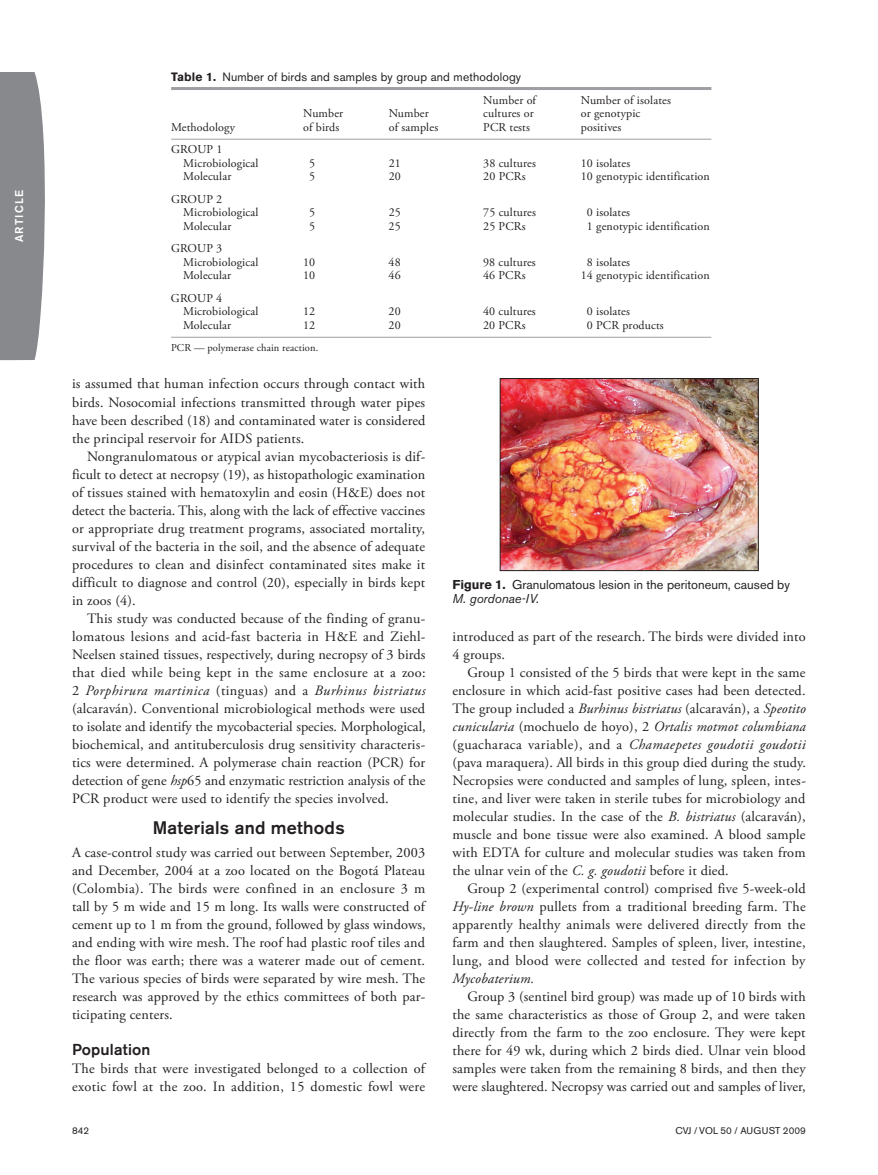
<style>
.page{position:relative;width:878px;height:1175px;background:#fff}
.page>*{position:absolute;margin:0;border:0;box-sizing:border-box;transform-origin:0 0}
.t1{font:500 18px "Akzidenz Grotesk BE";letter-spacing:.015em;color:#231f20}
.t2{font:500 15.75px "Akzidenz Grotesk BE";letter-spacing:.015em;color:#231f20}
.t3{font:14.25px/18px "Adobe Garamond Pro";letter-spacing:.01em;color:#231f20;text-align:justify}
.t4{font:italic 14.25px "Adobe Garamond Pro";letter-spacing:.01em;color:#231f20}
.t5{font:12.75px/13.5px "Akzidenz Grotesk BE";color:#231f20}
.t6{font:12px/13.5px "Adobe Garamond Pro";letter-spacing:.01em;color:#231f20}
.t7{font:12px "Akzidenz Grotesk BE";letter-spacing:.015em;color:#231f20}
.t8{font:500 11.25px "Akzidenz Grotesk BE";letter-spacing:.115em;color:#fff}
.t9{font:10.5px "Adobe Garamond Pro";letter-spacing:.01em;color:#231f20}
.t10{font:9.75px "Akzidenz Grotesk BE";color:#231f20}
.s1{font-weight:700}
.s2{font-style:italic}
</style>
<div class="page">
<div style="left:0;top:72px;width:45px;height:288px;background:#87898c"></div>
<hr style="left:171px;top:87px;width:540px;height:3px;background:#9d9fa2">
<hr style="left:171px;top:139px;width:540px;height:1px;background:#9d9fa2">
<hr style="left:171px;top:337px;width:540px;height:1px;background:#9d9fa2">
<img style="left:502px;top:380px;width:254px;height:189px">
<div style="left:500px;top:378px;width:258px;height:193px;border:1px solid #231f20"></div>
<p class="t8" style="left:12px;top:242px;width:54px;rotate:-90deg">ARTICLE</p>
<p class="t7" style="left:171px;top:70px;width:351px"><span class="s1">Table 1.</span> Number of birds and samples by group and methodology</p>
<p class="t6" style="left:483px;top:93px;width:54px">Number of</p>
<p class="t6" style="left:581px;top:93px;width:92px">Number of isolates</p>
<p class="t6" style="left:303px;top:107px;width:42px">Number</p>
<p class="t6" style="left:389px;top:107px;width:42px">Number</p>
<p class="t6" style="left:483px;top:107px;width:52px">cultures or</p>
<p class="t6" style="left:581px;top:107px;width:61px">or genotypic</p>
<p class="t6" style="left:171px;top:120px;width:65px">Methodology</p>
<p class="t6" style="left:303px;top:120px;width:38px">of birds</p>
<p class="t6" style="left:389px;top:120px;width:51px">of samples</p>
<p class="t6" style="left:483px;top:120px;width:48px">PCR tests</p>
<p class="t6" style="left:581px;top:120px;width:42px">positives</p>
<p class="t6" style="left:183px;top:143px;width:77px;text-indent:-12px">GROUP 1<br>Microbiological</p>
<p class="t6" style="left:309px;top:156px;width:7px">5</p>
<p class="t6" style="left:388px;top:156px;width:14px">21</p>
<p class="t6" style="left:483px;top:156px;width:54px">38 cultures</p>
<p class="t6" style="left:580px;top:156px;width:51px">10 isolates</p>
<p class="t6" style="left:183px;top:170px;width:50px">Molecular</p>
<p class="t6" style="left:309px;top:170px;width:7px">5</p>
<p class="t6" style="left:388px;top:170px;width:14px">20</p>
<p class="t6" style="left:483px;top:170px;width:44px">20 PCRs</p>
<p class="t6" style="left:580px;top:170px;width:131px">10 genotypic identification</p>
<p class="t6" style="left:183px;top:192px;width:77px;text-indent:-12px">GROUP 2<br>Microbiological</p>
<p class="t6" style="left:309px;top:206px;width:7px">5</p>
<p class="t6" style="left:388px;top:206px;width:14px">25</p>
<p class="t6" style="left:483px;top:206px;width:54px">75 cultures</p>
<p class="t6" style="left:587px;top:206px;width:45px">0 isolates</p>
<p class="t6" style="left:183px;top:219px;width:50px">Molecular</p>
<p class="t6" style="left:309px;top:219px;width:7px">5</p>
<p class="t6" style="left:388px;top:219px;width:14px">25</p>
<p class="t6" style="left:483px;top:219px;width:44px">25 PCRs</p>
<p class="t6" style="left:587px;top:219px;width:124px">1 genotypic identification</p>
<p class="t6" style="left:183px;top:242px;width:77px;text-indent:-12px">GROUP 3<br>Microbiological</p>
<p class="t6" style="left:303px;top:255px;width:14px">10</p>
<p class="t6" style="left:388px;top:255px;width:14px">48</p>
<p class="t6" style="left:483px;top:255px;width:54px">98 cultures</p>
<p class="t6" style="left:587px;top:255px;width:45px">8 isolates</p>
<p class="t6" style="left:183px;top:269px;width:50px">Molecular</p>
<p class="t6" style="left:303px;top:269px;width:14px">10</p>
<p class="t6" style="left:388px;top:269px;width:14px">46</p>
<p class="t6" style="left:483px;top:269px;width:44px">46 PCRs</p>
<p class="t6" style="left:580px;top:269px;width:131px">14 genotypic identification</p>
<p class="t6" style="left:183px;top:291px;width:77px;text-indent:-12px">GROUP 4<br>Microbiological</p>
<p class="t6" style="left:303px;top:305px;width:14px">12</p>
<p class="t6" style="left:388px;top:305px;width:14px">20</p>
<p class="t6" style="left:483px;top:305px;width:54px">40 cultures</p>
<p class="t6" style="left:587px;top:305px;width:45px">0 isolates</p>
<p class="t6" style="left:183px;top:318px;width:50px">Molecular</p>
<p class="t6" style="left:303px;top:318px;width:14px">12</p>
<p class="t6" style="left:388px;top:318px;width:14px">20</p>
<p class="t6" style="left:483px;top:318px;width:44px">20 PCRs</p>
<p class="t6" style="left:586px;top:318px;width:78px">0 PCR products</p>
<p class="t9" style="left:171px;top:341px;width:149px">PCR — polymerase chain reaction.</p>
<p class="t3" style="left:72px;top:375px;width:355px">is assumed that human infection occurs through contact with birds. Nosocomial infections transmitted through water pipes have been described (18) and contaminated water is considered the principal reservoir for AIDS patients.</p>
<p class="t3" style="left:72px;top:447px;width:355px;text-indent:15px">Nongranulomatous or atypical avian mycobacteriosis is dif&shy;ficult to detect at necropsy (19), as histopathologic examination of tissues stained with hematoxylin and eosin (H&amp;E) does not detect the bacteria. This, along with the lack of effective vaccines or appropriate drug treatment programs, associated mortality, survival of the bacteria in the soil, and the absence of adequate procedures to clean and disinfect contaminated sites make it difficult to diagnose and control (20), especially in birds kept in zoos (4).</p>
<p class="t3" style="left:72px;top:609px;width:355px;text-indent:15px">This study was conducted because of the finding of granu&shy;lomatous lesions and acid-fast bacteria in H&amp;E and Ziehl-Neelsen stained tissues, respectively, during necropsy of 3 birds that died while being kept in the same enclosure at a zoo:<br>2 <span class="s2">Porphirura martinica</span> (tinguas) and a <span class="s2">Burhinus bistriatus </span>(alcaraván). Conventional microbiological methods were used to isolate and identify the mycobacterial species. Morphological, biochemical, and antituberculosis drug sensitivity characteris&shy;tics were determined. A polymerase chain reaction (PCR) for detection of gene <span class="s2">hsp</span>65 and enzymatic restriction analysis of the PCR product were used to identify the species involved.</p>
<p class="t1" style="left:153px;top:816px;width:193px">Materials and methods</p>
<p class="t3" style="left:72px;top:843px;width:355px">A case-control study was carried out between September, 2003 and December, 2004 at a zoo located on the Bogotá Plateau (Colombia). The birds were confined in an enclosure 3 m tall by 5 m wide and 15 m long. Its walls were constructed of cement up to 1 m from the ground, followed by glass windows, and ending with wire mesh. The roof had plastic roof tiles and the floor was earth; there was a waterer made out of cement.<br>The various species of birds were separated by wire mesh. The research was approved by the ethics committees of both par&shy;ticipating centers.</p>
<p class="t2" style="left:72px;top:1039px;width:80px">Population</p>
<p class="t3" style="left:72px;top:1059px;width:354px">The birds that were investigated belonged to a collection of exotic fowl at the zoo. In addition, 15 domestic fowl were</p>
<p class="t5" style="left:452px;top:578px;width:339px"><span class="s1">Figure 1.</span> Granulomatous lesion in the peritoneum, caused by<br><span class="s2">M. gordonae-IV.</span></p>
<p class="t3" style="left:452px;top:627px;width:354px">introduced as part of the research. The birds were divided into<br>4 groups.</p>
<p class="t3" style="left:452px;top:663px;width:355px;text-indent:15px">Group 1 consisted of the 5 birds that were kept in the same enclosure in which acid-fast positive cases had been detected.<br>The group included a <span class="s2">Burhinus bistriatus</span> (alcaraván), a <span class="s2">Speotito cunicularia</span> (mochuelo de hoyo), 2 <span class="s2">Ortalis motmot columbiana </span>(guacharaca variable), and a <span class="s2">Chamaepetes goudotii goudotii </span>(pava maraquera). All birds in this group died during the study.<br>Necropsies were conducted and samples of lung, spleen, intes&shy;tine, and liver were taken in sterile tubes for microbiology and molecular studies. In the case of the <span class="s2">B. bistriatus</span> (alcaraván), muscle and bone tissue were also examined. A blood sample with EDTA for culture and molecular studies was taken from the ulnar vein of the <span class="s2">C. g. goudotii</span> before it died.</p>
<p class="t3" style="left:452px;top:879px;width:354px;text-indent:15px">Group 2 (experimental control) comprised five 5-week-old <span class="s2">Hy-line brown</span> pullets from a traditional breeding farm. The apparently healthy animals were delivered directly from the farm and then slaughtered. Samples of spleen, liver, intestine, lung, and blood were collected and tested for infection by</p>
<p class="t4" style="left:452px;top:969px;width:83px">Mycobaterium.</p>
<p class="t3" style="left:452px;top:987px;width:354px;text-indent:15px">Group 3 (sentinel bird group) was made up of 10 birds with the same characteristics as those of Group 2, and were taken directly from the farm to the zoo enclosure. They were kept there for 49 wk, during which 2 birds died. Ulnar vein blood samples were taken from the remaining 8 birds, and then they were slaughtered. Necropsy was carried out and samples of liver,</p>
<p class="t10" style="left:72px;top:1125px;width:19px">842</p>
<p class="t10" style="left:675px;top:1125px;width:132px">CVJ / VOL 50 / AUGUST 2009</p>
</div>
